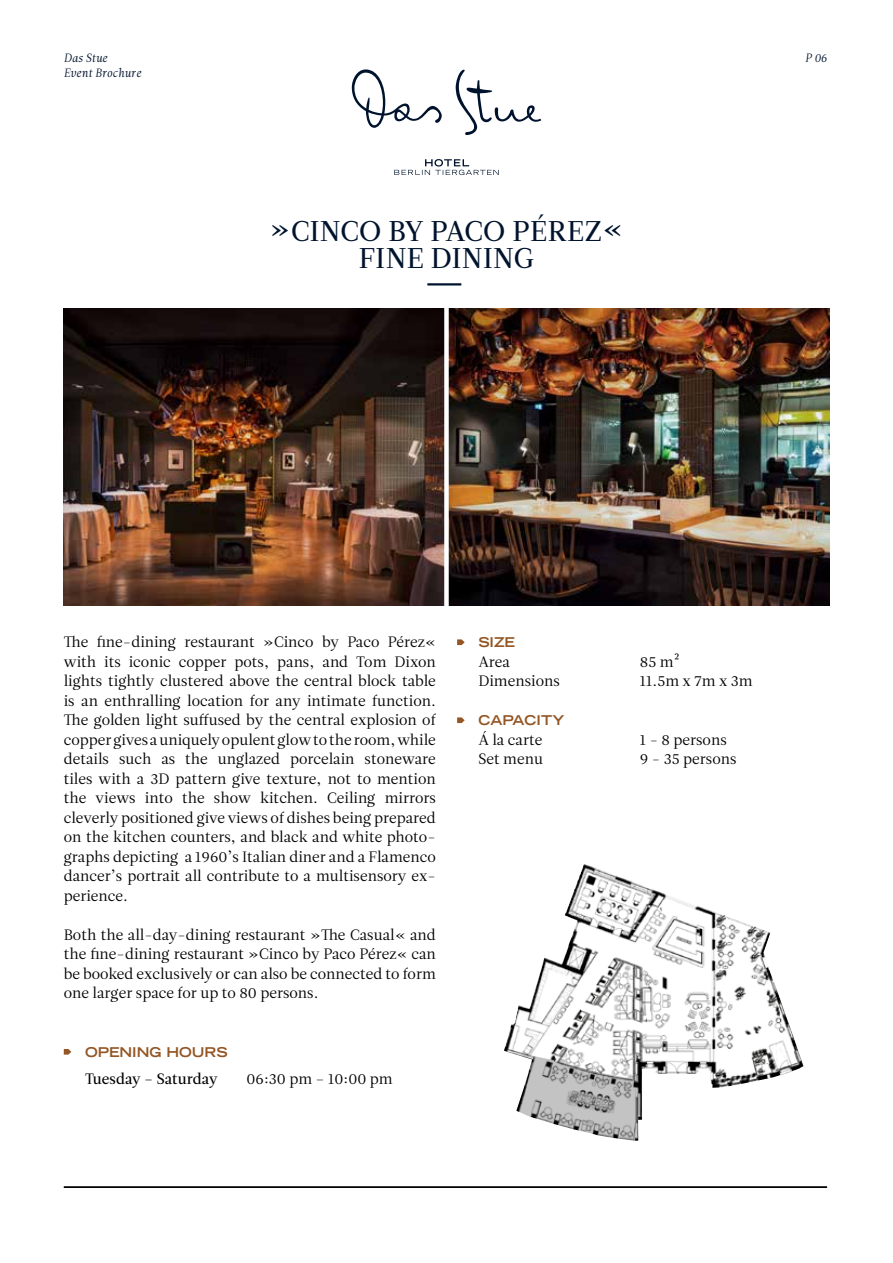
<style>
.page{position:relative;width:893px;height:1263px;background:#fff}
.page>*{position:absolute;margin:0;border:0;box-sizing:border-box;transform-origin:0 0}
.t1{font:28.5px/27px "Leitura Roman 2";letter-spacing:.015em;color:#00132d;text-align:center}
.t2{font:15px/19.5px "Leitura Roman 1";color:#000;text-align:justify}
.t3{font:15px "Leitura Roman 2";color:#000}
.t4{font:700 expanded 13.5px "Trade Gothic LT Std";color:#935624}
.t5{font:12px/15px "Leitura Italic 1";color:#00132d}
</style>
<div class="page">
<svg style="left:457px;top:639px;width:8px;height:6px"></svg>
<svg style="left:457px;top:717px;width:8px;height:6px"></svg>
<img style="left:504px;top:864px;width:300px;height:247px">
<svg style="left:517px;top:1056px;width:125px;height:85px"></svg>
<hr style="left:64px;top:1186px;width:763px;height:1px;background:#000">
<hr style="left:64px;top:1187px;width:763px;height:1px;background:#000">
<svg style="left:64px;top:1049px;width:7px;height:5px"></svg>
<hr style="left:427px;top:283px;width:34px;height:2px;background:#00132d">
<svg style="left:394px;top:159px;width:105px;height:16px"></svg>
<svg style="left:352px;top:69px;width:90px;height:59px"></svg>
<svg style="left:455px;top:70px;width:86px;height:65px"></svg>
<img style="left:449px;top:308px;width:380px;height:298px">
<img style="left:64px;top:308px;width:380px;height:298px">
<p class="t5" style="left:64px;top:50px;width:79px">Das Stue<br>Event Brochure</p>
<h1 class="t1" style="left:270px;top:218px;width:355px">»CINCO BY PACO PÉREZ«<br>FINE DINING</h1>
<p class="t5" style="left:805px;top:50px;width:23px">P 06</p>
<p class="t2" style="left:64px;top:633px;width:374px">The fine-dining restaurant »Cinco by Paco Pérez« with its iconic copper pots, pans, and Tom Dixon lights tightly clustered above the central block table is an enthralling location for any intimate function.<br>The golden light suffused by the central explosion of copper gives a uniquely opulent glow to the room, while details such as the unglazed porcelain stoneware tiles with a 3D pattern give texture, not to mention the views into the show kitchen. Ceiling mirrors cleverly positioned give views of dishes being prepared on the kitchen counters, and black and white photo&shy;graphs depicting a 1960’s Italian diner and a Flamenco dancer’s portrait all contribute to a multisensory ex&shy;perience.</p>
<p class="t2" style="left:64px;top:925px;width:374px">Both the all-day-dining restaurant »The Casual« and the fine-dining restaurant »Cinco by Paco Pérez« can be booked exclusively or can also be connected to form one larger space for up to 80 persons.</p>
<p class="t4" style="left:85px;top:1043px;width:144px">OPENING HOURS</p>
<p class="t3" style="left:85px;top:1070px;width:134px">Tuesday – Saturday</p>
<p class="t2" style="left:247px;top:1069px;width:147px">06:30 pm – 10:00 pm</p>
<p class="t4" style="left:478px;top:634px;width:38px">SIZE</p>
<p class="t2" style="left:478px;top:652px;width:33px">Area</p>
<p class="t2" style="left:640px;top:652px;width:41px">85 m²</p>
<p class="t2" style="left:478px;top:672px;width:83px">Dimensions</p>
<p class="t2" style="left:640px;top:672px;width:114px">11.5m x 7m x 3m</p>
<p class="t4" style="left:478px;top:712px;width:87px">CAPACITY</p>
<p class="t2" style="left:478px;top:730px;width:66px">Á la carte</p>
<p class="t2" style="left:640px;top:730px;width:88px">1 - 8 persons</p>
<p class="t2" style="left:478px;top:750px;width:66px">Set menu</p>
<p class="t2" style="left:640px;top:750px;width:98px">9 - 35 persons</p>
</div>
